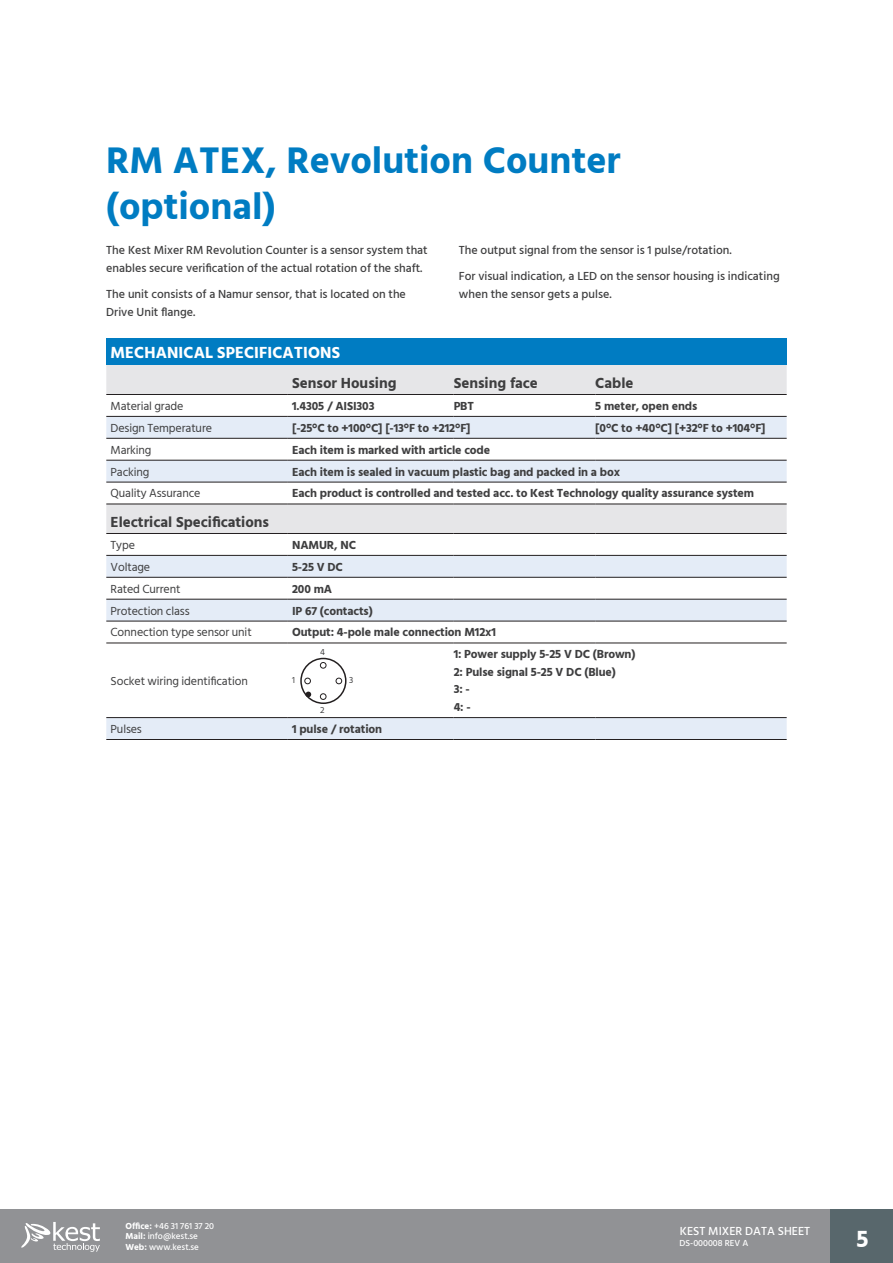
<style>
.page{position:relative;width:893px;height:1263px;background:#fff}
.page>*{position:absolute;margin:0;border:0;box-sizing:border-box;transform-origin:0 0}
.t1{font:700 37.95px/45.6px "Hind Siliguri";color:#007cc2}
.t2{font:700 24px "Hind Siliguri";color:#fff}
.Tabell_h1{font:700 16.5px "Hind Siliguri";color:#fff}
.tabell_H2{font:700 15px "Hind Siliguri";color:#3e3e3f}
.Tabell_bröd{font:700 12px "Hind Siliguri";letter-spacing:-.01em;color:#3e3e3f}
.bröd2{font:500 12px/18px "Hind Siliguri";color:#3e3e3f}
.Tabell_bröd-2{font:12px "Hind Siliguri";letter-spacing:-.01em;color:#3e3e3f}
.t3{font:500 12px "Hind Siliguri";color:#fff}
.t4{font:500 9px/10.8px "Hind Siliguri";color:#fff}
.Tabell_bröd-3{font:9px "Hind Siliguri";color:#3e3e3f}
.s1{font-weight:700}
</style>
<div class="page">
<div style="left:0;top:1209px;width:893px;height:54px;background:#919295"></div>
<div style="left:831px;top:1209px;width:62px;height:54px;background:#58676c"></div>
<svg style="left:21px;top:1222px;width:79px;height:30px"></svg>
<div style="left:106px;top:338px;width:681px;height:27px;background:#007cc2"></div>
<svg style="left:106px;top:365px;width:681px;height:51px;fill:#e6e6e8"></svg>
<svg style="left:106px;top:417px;width:681px;height:322px"></svg>
<hr style="left:106px;top:394px;width:182px;height:1px;background:#231f20">
<hr style="left:288px;top:394px;width:166px;height:1px;background:#231f20">
<hr style="left:454px;top:394px;width:141px;height:1px;background:#231f20">
<hr style="left:595px;top:394px;width:192px;height:1px;background:#231f20">
<hr style="left:106px;top:504px;width:182px;height:1px;background:#231f20">
<hr style="left:288px;top:504px;width:166px;height:1px;background:#231f20">
<hr style="left:454px;top:504px;width:141px;height:1px;background:#231f20">
<hr style="left:595px;top:504px;width:192px;height:1px;background:#231f20">
<hr style="left:106px;top:533px;width:182px;height:1px;background:#231f20">
<hr style="left:288px;top:533px;width:166px;height:1px;background:#231f20">
<hr style="left:454px;top:533px;width:141px;height:1px;background:#231f20">
<hr style="left:595px;top:533px;width:192px;height:1px;background:#231f20">
<hr style="left:106px;top:416px;width:182px;height:1px;background:#231f20">
<hr style="left:288px;top:416px;width:166px;height:1px;background:#231f20">
<hr style="left:454px;top:416px;width:141px;height:1px;background:#231f20">
<hr style="left:595px;top:416px;width:192px;height:1px;background:#231f20">
<hr style="left:106px;top:438px;width:182px;height:1px;background:#231f20">
<hr style="left:288px;top:438px;width:166px;height:1px;background:#231f20">
<hr style="left:454px;top:438px;width:141px;height:1px;background:#231f20">
<hr style="left:595px;top:438px;width:192px;height:1px;background:#231f20">
<hr style="left:106px;top:460px;width:182px;height:1px;background:#231f20">
<hr style="left:288px;top:460px;width:166px;height:1px;background:#231f20">
<hr style="left:454px;top:460px;width:141px;height:1px;background:#231f20">
<hr style="left:595px;top:460px;width:192px;height:1px;background:#231f20">
<hr style="left:106px;top:482px;width:182px;height:1px;background:#231f20">
<hr style="left:288px;top:482px;width:166px;height:1px;background:#231f20">
<hr style="left:454px;top:482px;width:141px;height:1px;background:#231f20">
<hr style="left:595px;top:482px;width:192px;height:1px;background:#231f20">
<hr style="left:106px;top:555px;width:182px;height:1px;background:#231f20">
<hr style="left:288px;top:555px;width:166px;height:1px;background:#231f20">
<hr style="left:454px;top:555px;width:141px;height:1px;background:#231f20">
<hr style="left:595px;top:555px;width:192px;height:1px;background:#231f20">
<hr style="left:106px;top:577px;width:182px;height:1px;background:#231f20">
<hr style="left:288px;top:577px;width:166px;height:1px;background:#231f20">
<hr style="left:454px;top:577px;width:141px;height:1px;background:#231f20">
<hr style="left:595px;top:577px;width:192px;height:1px;background:#231f20">
<hr style="left:106px;top:599px;width:182px;height:1px;background:#231f20">
<hr style="left:288px;top:599px;width:166px;height:1px;background:#231f20">
<hr style="left:454px;top:599px;width:141px;height:1px;background:#231f20">
<hr style="left:595px;top:599px;width:192px;height:1px;background:#231f20">
<hr style="left:106px;top:621px;width:182px;height:1px;background:#231f20">
<hr style="left:288px;top:621px;width:166px;height:1px;background:#231f20">
<hr style="left:454px;top:621px;width:141px;height:1px;background:#231f20">
<hr style="left:595px;top:621px;width:192px;height:1px;background:#231f20">
<hr style="left:106px;top:643px;width:182px;height:1px;background:#231f20">
<hr style="left:288px;top:643px;width:166px;height:1px;background:#231f20">
<hr style="left:454px;top:643px;width:141px;height:1px;background:#231f20">
<hr style="left:595px;top:643px;width:192px;height:1px;background:#231f20">
<hr style="left:106px;top:717px;width:182px;height:1px;background:#231f20">
<hr style="left:288px;top:717px;width:166px;height:1px;background:#231f20">
<hr style="left:454px;top:717px;width:141px;height:1px;background:#231f20">
<hr style="left:595px;top:717px;width:192px;height:1px;background:#231f20">
<hr style="left:106px;top:739px;width:182px;height:1px;background:#231f20">
<hr style="left:288px;top:739px;width:166px;height:1px;background:#231f20">
<hr style="left:454px;top:739px;width:141px;height:1px;background:#231f20">
<hr style="left:595px;top:739px;width:192px;height:1px;background:#231f20">
<div style="left:300px;top:658px;width:46px;height:46px;border:2px solid #231f20;border-radius:50%"></div>
<svg style="left:320px;top:662px;width:6px;height:6px"></svg>
<div style="left:304px;top:678px;width:7px;height:6px;border:1px solid #231f20;border-radius:50%"></div>
<svg style="left:306px;top:692px;width:5px;height:5px"></svg>
<div style="left:320px;top:693px;width:6px;height:7px;border:1px solid #231f20;border-radius:50%"></div>
<svg style="left:336px;top:678px;width:6px;height:6px"></svg>
<h1 class="t1" style="left:106px;top:139px;width:516px">RM ATEX, Revolution Counter (optional)</h1>
<p class="bröd2" style="left:106px;top:241px;width:323px">The Kest Mixer RM Revolution Counter is a sensor system that enables secure verification of the actual rotation of the shaft.</p>
<p class="bröd2" style="left:106px;top:286px;width:301px">The unit consists of a Namur sensor, that is located on the<br>Drive Unit flange.</p>
<p class="bröd2" style="left:459px;top:241px;width:274px">The output signal from the sensor is 1 pulse/rotation.</p>
<p class="bröd2" style="left:459px;top:268px;width:322px">For visual indication, a LED on the sensor housing is indicating when the sensor gets a pulse.</p>
<p class="Tabell_h1" style="left:111px;top:340px;width:232px">MECHANICAL SPECIFICATIONS</p>
<p class="tabell_H2" style="left:292px;top:371px;width:106px">Sensor Housing</p>
<p class="tabell_H2" style="left:454px;top:371px;width:86px">Sensing face</p>
<p class="tabell_H2" style="left:595px;top:371px;width:40px">Cable</p>
<p class="Tabell_bröd-2" style="left:111px;top:397px;width:74px">Material grade</p>
<p class="Tabell_bröd" style="left:292px;top:396px;width:84px">1.4305 / AISI303</p>
<p class="Tabell_bröd" style="left:454px;top:396px;width:22px">PBT</p>
<p class="Tabell_bröd" style="left:595px;top:396px;width:104px">5 meter, open ends</p>
<p class="Tabell_bröd-2" style="left:111px;top:419px;width:103px">Design Temperature</p>
<p class="Tabell_bröd" style="left:292px;top:418px;width:180px">[-25°C to +100°C] [-13°F to +212°F]</p>
<p class="Tabell_bröd" style="left:595px;top:418px;width:172px">[0°C to +40°C] [+32°F to +104°F]</p>
<p class="Tabell_bröd-2" style="left:111px;top:441px;width:43px">Marking</p>
<p class="Tabell_bröd" style="left:292px;top:440px;width:200px">Each item is marked with article code</p>
<p class="Tabell_bröd-2" style="left:111px;top:463px;width:40px">Packing</p>
<p class="Tabell_bröd" style="left:292px;top:462px;width:329px">Each item is sealed in vacuum plastic bag and packed in a box</p>
<p class="Tabell_bröd-2" style="left:111px;top:485px;width:91px">Quality Assurance</p>
<p class="Tabell_bröd" style="left:292px;top:484px;width:464px">Each product is controlled and tested acc. to Kest Technology quality assurance system</p>
<p class="tabell_H2" style="left:111px;top:510px;width:160px">Electrical Specifications</p>
<p class="Tabell_bröd-2" style="left:111px;top:536px;width:26px">Type</p>
<p class="Tabell_bröd" style="left:292px;top:535px;width:66px">NAMUR, NC</p>
<p class="Tabell_bröd-2" style="left:111px;top:558px;width:41px">Voltage</p>
<p class="Tabell_bröd" style="left:292px;top:557px;width:52px">5-25 V DC</p>
<p class="Tabell_bröd-2" style="left:111px;top:580px;width:71px">Rated Current</p>
<p class="Tabell_bröd" style="left:292px;top:579px;width:42px">200 mA</p>
<p class="Tabell_bröd-2" style="left:111px;top:602px;width:81px">Protection class</p>
<p class="Tabell_bröd" style="left:292px;top:601px;width:82px">IP 67 (contacts)</p>
<p class="Tabell_bröd-2" style="left:111px;top:624px;width:143px">Connection type sensor unit</p>
<p class="Tabell_bröd" style="left:292px;top:623px;width:205px">Output: 4-pole male connection M12x1</p>
<p class="Tabell_bröd-2" style="left:111px;top:672px;width:139px">Socket wiring identification</p>
<p class="Tabell_bröd-3" style="left:320px;top:646px;width:6px">4</p>
<p class="Tabell_bröd" style="left:454px;top:645px;width:183px">1: Power supply 5-25 V DC (Brown)</p>
<p class="Tabell_bröd" style="left:454px;top:663px;width:164px">2: Pulse signal 5-25 V DC (Blue)</p>
<p class="Tabell_bröd" style="left:454px;top:680px;width:18px">3: -</p>
<p class="Tabell_bröd" style="left:454px;top:698px;width:19px">4: -</p>
<p class="Tabell_bröd-3" style="left:292px;top:674px;width:4px">1</p>
<p class="Tabell_bröd-3" style="left:349px;top:674px;width:6px">3</p>
<p class="Tabell_bröd-3" style="left:320px;top:703px;width:6px">2</p>
<p class="Tabell_bröd-2" style="left:111px;top:721px;width:33px">Pulses</p>
<p class="Tabell_bröd" style="left:292px;top:720px;width:92px">1 pulse / rotation</p>
<p class="t4" style="left:125px;top:1221px;width:90px"><span class="s1">Office:</span> +46 31 761 37 20<br><span class="s1">Mail:</span> info@kest.se<br><span class="s1">Web:</span> www.kest.se</p>
<h2 class="t2" style="left:857px;top:1220px;width:13px">5</h2>
<p class="t3" style="left:680px;top:1222px;width:132px">KEST MIXER DATA SHEET</p>
<p class="t4" style="left:679px;top:1238px;width:70px">DS-000008 REV A</p>
</div>
